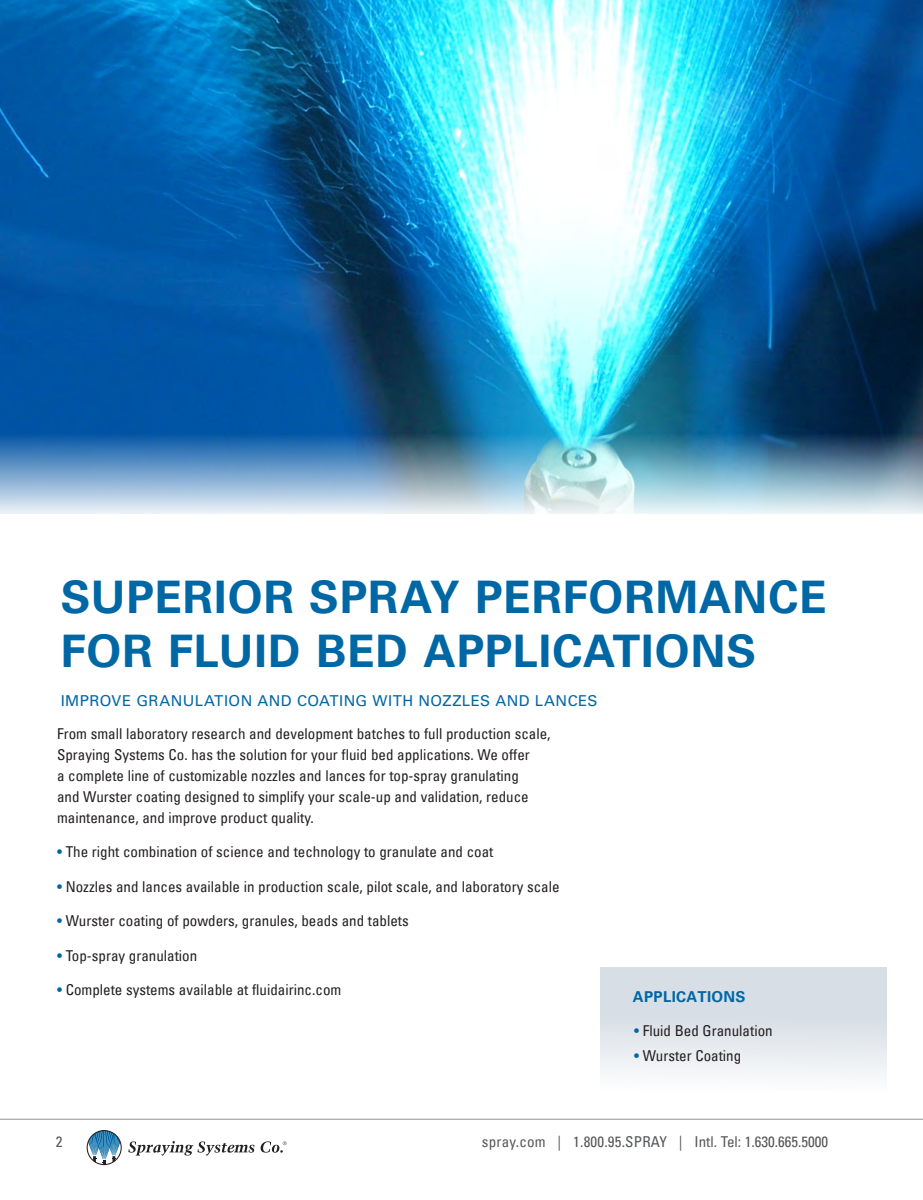
<style>
.page{position:relative;width:923px;height:1200px;background:#fff}
.page>*{position:absolute;margin:0;border:0;box-sizing:border-box;transform-origin:0 0}
.Light_subhead{font:700 45px/54px "Univers";letter-spacing:.015em;color:#0067a5}
.body{font:condensed 15px/21px "Univers LT";color:#231f20}
.body-2{font:condensed 15px "Univers LT";color:#57585a}
.Light_subhead-2{font:15px "Univers LT Std";letter-spacing:.025em;color:#0067a5}
.Light_subhead-3{font:700 15px "Univers LT Std";letter-spacing:.02em;color:#0067a5}
.s1{color:#0067a5}
</style>
<div class="page">
<hr style="left:0;top:1119px;width:922px;height:1px;background:#939598">
<svg style="left:87px;top:1130px;width:35px;height:35px"></svg>
<svg style="left:128px;top:1141px;width:126px;height:15px"></svg>
<svg style="left:260px;top:1141px;width:26px;height:11px"></svg>
<img style="left:0;top:0;width:922px;height:513px">
<div style="left:600px;top:967px;width:286px;height:125px;background:linear-gradient(to bottom,#ced6df,#f8f9fa)"></div>
<svg style="left:0;top:0;width:7px;height:5px"></svg>
<p class="Light_subhead" style="left:61px;top:572px;width:767px">SUPERIOR SPRAY PERFORMANCE<br>FOR FLUID BED APPLICATIONS</p>
<p class="Light_subhead-2" style="left:61px;top:692px;width:538px">IMPROVE GRANULATION AND COATING WITH NOZZLES AND LANCES</p>
<p class="body" style="left:57px;top:723px;width:495px">From small laboratory research and development batches to full production scale, Spraying Systems Co. has the solution for your fluid bed applications. We offer<br>a complete line of customizable nozzles and lances for top-spray granulating<br>and Wurster coating designed to simplify your scale-up and validation, reduce maintenance, and improve product quality.</p>
<p class="body" style="left:57px;top:841px;width:438px"><span class="s1">•</span> The right combination of science and technology to granulate and coat</p>
<p class="body" style="left:57px;top:876px;width:504px"><span class="s1">•</span> Nozzles and lances available in production scale, pilot scale, and laboratory scale</p>
<p class="body" style="left:57px;top:910px;width:353px"><span class="s1">•</span> Wurster coating of powders, granules, beads and tablets</p>
<p class="body" style="left:57px;top:945px;width:142px"><span class="s1">•</span> Top-spray granulation</p>
<p class="body" style="left:57px;top:979px;width:286px"><span class="s1">•</span> Complete systems available at fluidairinc.com</p>
<p class="Light_subhead-3" style="left:633px;top:988px;width:114px">APPLICATIONS</p>
<p class="body" style="left:634px;top:1020px;width:140px"><span class="s1">•</span> Fluid Bed Granulation</p>
<p class="body" style="left:634px;top:1045px;width:109px"><span class="s1">•</span> Wurster Coating</p>
<p class="body-2" style="left:56px;top:1132px;width:8px">2</p>
<p class="body-2" style="left:482px;top:1132px;width:347px">spray.com | 1.800.95.SPRAY | Intl. Tel: 1.630.665.5000</p>
</div>
